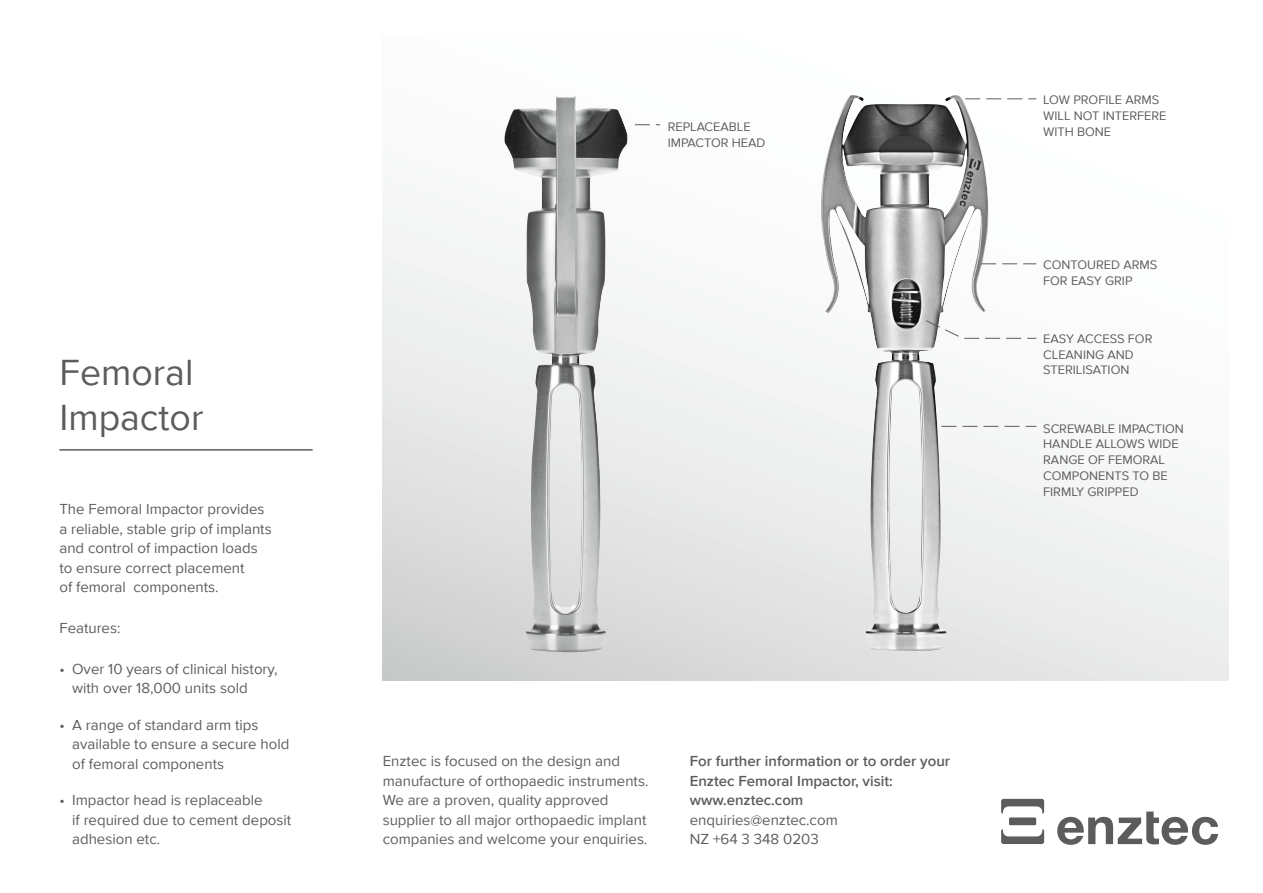
<style>
.page{position:relative;width:1263px;height:893px;background:#fff}
.page>*{position:absolute;margin:0;border:0;box-sizing:border-box;transform-origin:0 0}
.t1{font:37.5px/45px "Proxima Nova";color:#5c5c5f}
.t2{font:15px/19.5px "Proxima Nova";color:#5c5c5f}
.t3{font:600 15px/19.5px "Proxima Nova";color:#5c5c5f}
.t4{font:12.75px/15.8px "Proxima Nova";color:#5c5c5f}
</style>
<div class="page">
<svg style="left:383px;top:98px;width:846px;height:582px"></svg>
<img style="left:816px;top:95px;width:174px;height:557px">
<img style="left:504px;top:96px;width:124px;height:559px">
<svg style="left:1057px;top:811px;width:161px;height:34px"></svg>
<svg style="left:1001px;top:799px;width:43px;height:45px"></svg>
<hr style="left:59px;top:449px;width:254px;height:2px;background:#5d5e61">
<svg style="left:965px;top:98px;width:71px;height:1px"></svg>
<svg style="left:635px;top:124px;width:25px;height:1px"></svg>
<svg style="left:981px;top:263px;width:55px;height:1px"></svg>
<svg style="left:941px;top:426px;width:95px;height:1px"></svg>
<svg style="left:925px;top:320px;width:112px;height:19px"></svg>
<h1 class="t1" style="left:59px;top:348px;width:145px">Femoral<br>Impactor</h1>
<p class="t2" style="left:59px;top:499px;width:214px">The Femoral Impactor provides a reliable, stable grip of implants and control of impaction loads to ensure correct placement<br>of femoral components.</p>
<p class="t2" style="left:59px;top:617px;width:63px">Features:</p>
<p class="t2" style="left:72px;top:658px;width:207px;text-indent:-13px">• Over 10 years of clinical history, with over 18,000 units sold</p>
<p class="t2" style="left:72px;top:714px;width:219px;text-indent:-13px">• A range of standard arm tips available to ensure a secure hold of femoral components</p>
<p class="t2" style="left:72px;top:790px;width:221px;text-indent:-13px">• Impactor head is replaceable<br>if required due to cement deposit adhesion etc.</p>
<p class="t4" style="left:668px;top:118px;width:99px">REPLACEABLE<br>IMPACTOR HEAD</p>
<p class="t2" style="left:383px;top:751px;width:267px">Enztec is focused on the design and manufacture of orthopaedic instruments.<br>We are a proven, quality approved supplier to all major orthopaedic implant companies and welcome your enquiries.</p>
<p class="t3" style="left:690px;top:751px;width:262px">For further information or to order your<br>Enztec Femoral Impactor, visit: www.enztec.com</p>
<p class="t2" style="left:690px;top:809px;width:149px">enquiries@enztec.com<br>NZ +64 3 348 0203</p>
<p class="t4" style="left:1043px;top:91px;width:125px">LOW PROFILE ARMS<br>WILL NOT INTERFERE<br>WITH BONE</p>
<p class="t4" style="left:1043px;top:256px;width:116px">CONTOURED ARMS<br>FOR EASY GRIP</p>
<p class="t4" style="left:1043px;top:330px;width:111px">EASY ACCESS FOR<br>CLEANING AND<br>STERILISATION</p>
<p class="t4" style="left:1043px;top:420px;width:142px">SCREWABLE IMPACTION<br>HANDLE ALLOWS WIDE<br>RANGE OF FEMORAL<br>COMPONENTS TO BE<br>FIRMLY GRIPPED</p>
</div>
